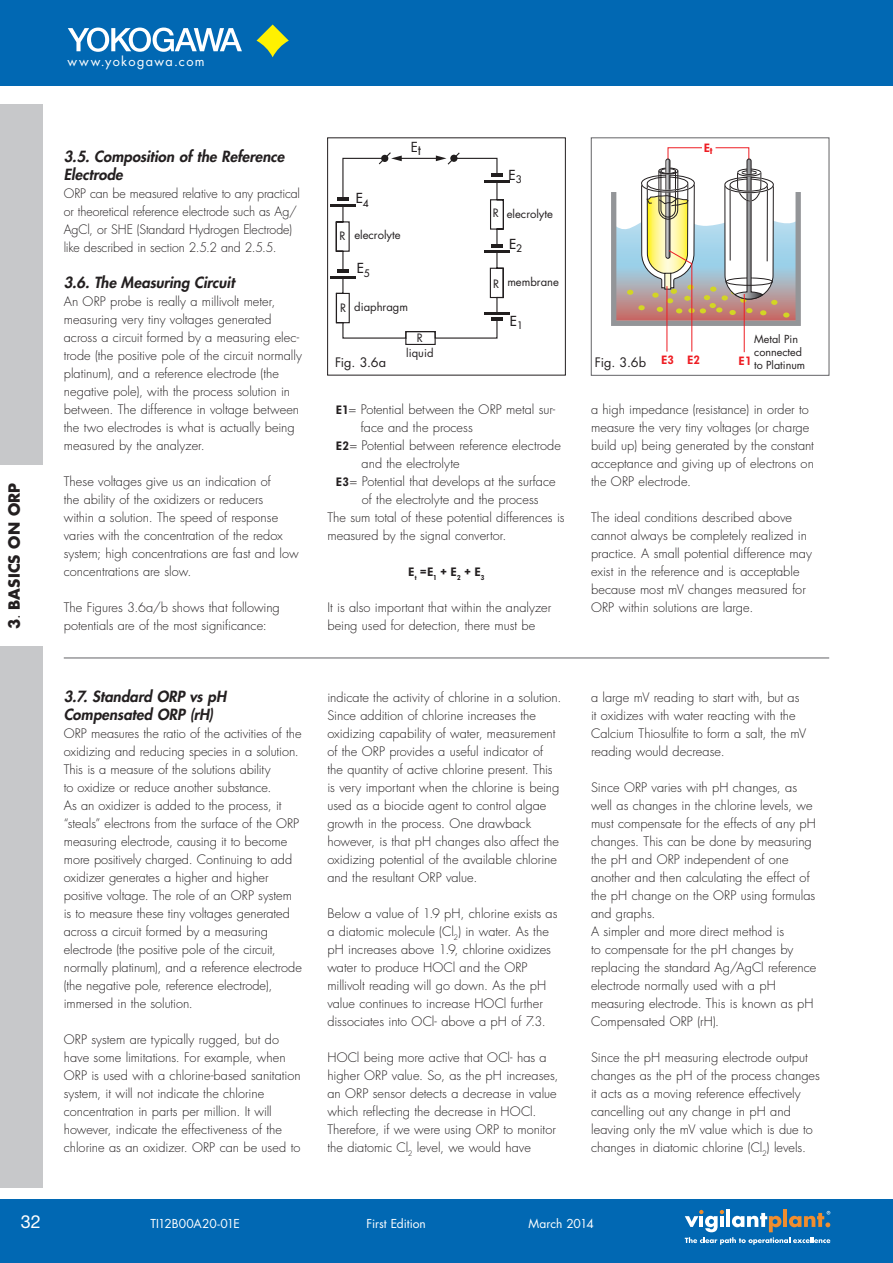
<style>
.page{position:relative;width:893px;height:1263px;background:#fff}
.page>*{position:absolute;margin:0;border:0;box-sizing:border-box;transform-origin:0 0}
.t1{font:18px "Helvetica Neue";color:#fff}
.t2{font:italic 800 15px/18px "Futura";color:#231f20}
.t3{font:700 15px "Futura";letter-spacing:.005em;color:#231f20}
.t4{font:13.5px "Futura";color:#231f20}
.t5{font:13.5px "Futura";color:#231f20}
.t6{font:300 12.75px/18px "Futura";color:#231f20}
.t7{font:12.75px "Futura";letter-spacing:.11em;color:#fff}
.t8{font:12.75px "Futura";color:#231f20}
.t9{font:800 12.75px "Futura";color:#231f20}
.t10{font:800 12.6px "Futura";color:#ee1d23}
.t11{font:12px "Futura";letter-spacing:-.005em;color:#fff}
.t12{font:11.25px "Futura";color:#231f20}
.t13{font:10.8px/12.9px "Futura";color:#231f20}
.s1{font-weight:400}
.s2{font-weight:800}
</style>
<div class="page">
<div style="left:0;top:1199px;width:893px;height:64px;background:#0168b3"></div>
<div style="left:0;top:0;width:893px;height:86px;background:#0168b3"></div>
<hr style="left:783px;top:1209px;width:4px;height:18px;background:#ef8d2f">
<hr style="left:726px;top:1209px;width:4px;height:18px;background:#fff">
<svg style="left:685px;top:1210px;width:145px;height:35px"></svg>
<svg style="left:68px;top:28px;width:174px;height:24px"></svg>
<svg style="left:257px;top:25px;width:32px;height:32px"></svg>
<div style="left:0;top:104px;width:43px;height:1084px;background:#c7c8ca"></div>
<div style="left:0;top:466px;width:43px;height:180px;background:#fff"></div>
<svg style="left:611px;top:147px;width:190px;height:205px"></svg>
<hr style="left:330px;top:204px;width:26px;height:2px;background:#211e1e">
<hr style="left:330px;top:276px;width:26px;height:2px;background:#211e1e">
<hr style="left:484px;top:181px;width:26px;height:2px;background:#211e1e">
<hr style="left:484px;top:251px;width:26px;height:2px;background:#211e1e">
<hr style="left:484px;top:312px;width:26px;height:2px;background:#211e1e">
<svg style="left:335px;top:152px;width:169px;height:193px"></svg>
<div style="left:327px;top:138px;width:239px;height:237px;border:1px solid #231f20"></div>
<hr style="left:64px;top:658px;width:765px;height:1px;background:#636366">
<p class="t7" style="left:68px;top:52px;width:139px">www.yokogawa.com</p>
<p class="t3" style="left:4px;top:629px;width:148px;rotate:-90deg">3<span class="s1">.</span> Basics on ORP</p>
<h1 class="t1" style="left:21px;top:1211px;width:22px">32</h1>
<p class="t2" style="left:64px;top:147px;width:222px">3.5. Composition of the Reference<br>Electrode</p>
<p class="t6" style="left:64px;top:185px;width:238px">ORP can be measured relative to any practical or theoretical reference electrode such as Ag/ AgCl, or SHE (Standard Hydrogen Electrode) like described in section 2.5.2 and 2.5.5.</p>
<p class="t2" style="left:64px;top:273px;width:172px">3.6. The Measuring Circuit</p>
<p class="t6" style="left:64px;top:293px;width:240px">An ORP probe is really a millivolt meter, measuring very tiny voltages generated across a circuit formed by a measuring elec&shy;trode (the positive pole of the circuit normally platinum), and a reference electrode (the negative pole), with the process solution in between. The difference in voltage between the two electrodes is what is actually being measured by the analyzer.</p>
<p class="t6" style="left:64px;top:473px;width:236px">These voltages give us an indication of<br>the ability of the oxidizers or reducers<br>within a solution. The speed of response varies with the concentration of the redox system; high concentrations are fast and low concentrations are slow.</p>
<p class="t6" style="left:64px;top:599px;width:218px">The Figures 3.6a/b shows that following potentials are of the most significance:</p>
<p class="t2" style="left:64px;top:687px;width:164px">3.7. Standard ORP vs pH<br>Compensated ORP (rH)</p>
<p class="t6" style="left:64px;top:725px;width:240px">ORP measures the ratio of the activities of the oxidizing and reducing species in a solution.<br>This is a measure of the solutions ability<br>to oxidize or reduce another substance.<br>As an oxidizer is added to the process, it “steals” electrons from the surface of the ORP measuring electrode, causing it to become more positively charged. Continuing to add oxidizer generates a higher and higher positive voltage. The role of an ORP system is to measure these tiny voltages generated across a circuit formed by a measuring electrode (the positive pole of the circuit, normally platinum), and a reference electrode (the negative pole, reference electrode), immersed in the solution.</p>
<p class="t6" style="left:64px;top:1031px;width:238px">ORP system are typically rugged, but do have some limitations. For example, when ORP is used with a chlorine-based sanitation system, it will not indicate the chlorine concentration in parts per million. It will however, indicate the effectiveness of the chlorine as an oxidizer. ORP can be used to</p>
<p class="t5" style="left:411px;top:139px;width:12px">Et</p>
<p class="t12" style="left:339px;top:228px;width:8px">R</p>
<p class="t4" style="left:356px;top:189px;width:14px">E<sub>4</sub></p>
<p class="t12" style="left:354px;top:227px;width:48px">elecrolyte</p>
<p class="t4" style="left:357px;top:260px;width:14px">E<sub>5</sub></p>
<p class="t12" style="left:340px;top:300px;width:8px">R</p>
<p class="t12" style="left:354px;top:300px;width:55px">diaphragm</p>
<p class="t12" style="left:417px;top:330px;width:8px">R</p>
<p class="t4" style="left:509px;top:166px;width:14px">E<sub>3</sub></p>
<p class="t12" style="left:493px;top:205px;width:8px">R</p>
<p class="t12" style="left:507px;top:206px;width:48px">elecrolyte</p>
<p class="t4" style="left:509px;top:235px;width:14px">E<sub>2</sub></p>
<p class="t12" style="left:493px;top:276px;width:8px">R</p>
<p class="t12" style="left:507px;top:274px;width:53px">membrane</p>
<p class="t4" style="left:510px;top:312px;width:14px">E<sub>1</sub></p>
<p class="t12" style="left:406px;top:345px;width:29px">liquid</p>
<p class="t8" style="left:335px;top:353px;width:53px">Fig. 3.6a</p>
<p class="t8" style="left:595px;top:354px;width:53px">Fig. 3.6b</p>
<p class="t10" style="left:704px;top:140px;width:10px">E<sub>t</sub></p>
<p class="t10" style="left:661px;top:353px;width:41px">E3 E2</p>
<p class="t13" style="left:754px;top:333px;width:53px">Metal Pin connected to Platinum</p>
<p class="t10" style="left:739px;top:353px;width:15px">E1</p>
<p class="t6" style="left:336px;top:401px;width:221px"><span class="s2">E1</span>= Potential between the ORP metal sur-</p>
<p class="t6" style="left:361px;top:419px;width:114px">face and the process</p>
<p class="t6" style="left:336px;top:437px;width:227px"><span class="s2">E2</span>= Potential between reference electrode</p>
<p class="t6" style="left:362px;top:455px;width:100px">and the electrolyte</p>
<p class="t6" style="left:336px;top:473px;width:221px"><span class="s2">E3</span>= Potential that develops at the surface</p>
<p class="t6" style="left:362px;top:491px;width:178px">of the electrolyte and the process</p>
<p class="t6" style="left:327px;top:509px;width:239px">The sum total of these potential differences is</p>
<p class="t6" style="left:327px;top:527px;width:181px">measured by the signal convertor.</p>
<p class="t9" style="left:408px;top:564px;width:78px">E<sub>t</sub> =E<sub>1</sub> + E<sub>2</sub> + E<sub>3</sub></p>
<p class="t6" style="left:327px;top:599px;width:225px">It is also important that within the analyzer being used for detection, there must be</p>
<p class="t6" style="left:327px;top:689px;width:236px">indicate the activity of chlorine in a solution.<br>Since addition of chlorine increases the oxidizing capability of water, measurement of the ORP provides a useful indicator of the quantity of active chlorine present. This is very important when the chlorine is being used as a biocide agent to control algae growth in the process. One drawback however, is that pH changes also affect the oxidizing potential of the available chlorine and the resultant ORP value.</p>
<p class="t6" style="left:327px;top:905px;width:232px">Below a value of 1.9 pH, chlorine exists as a diatomic molecule (Cl<sub>2</sub>) in water. As the pH increases above 1.9, chlorine oxidizes water to produce HOCl and the ORP millivolt reading will go down. As the pH value continues to increase HOCl further dissociates into OCl- above a pH of 7.3.</p>
<p class="t6" style="left:327px;top:1049px;width:233px">HOCl being more active that OCl- has a higher ORP value. So, as the pH increases, an ORP sensor detects a decrease in value which reflecting the decrease in HOCl.<br>Therefore, if we were using ORP to monitor the diatomic Cl<sub>2</sub> level, we would have</p>
<p class="t6" style="left:591px;top:401px;width:224px">a high impedance (resistance) in order to measure the very tiny voltages (or charge build up) being generated by the constant acceptance and giving up of electrons on the ORP electrode.</p>
<p class="t6" style="left:591px;top:509px;width:222px">The ideal conditions described above cannot always be completely realized in practice. A small potential difference may exist in the reference and is acceptable because most mV changes measured for ORP within solutions are large.</p>
<p class="t6" style="left:591px;top:689px;width:217px">a large mV reading to start with, but as it oxidizes with water reacting with the Calcium Thiosulfite to form a salt, the mV reading would decrease.</p>
<p class="t6" style="left:591px;top:779px;width:227px">Since ORP varies with pH changes, as well as changes in the chlorine levels, we must compensate for the effects of any pH changes. This can be done by measuring the pH and ORP independent of one another and then calculating the effect of the pH change on the ORP using formulas and graphs.<br>A simpler and more direct method is<br>to compensate for the pH changes by replacing the standard Ag/AgCl reference electrode normally used with a pH measuring electrode. This is known as pH Compensated ORP (rH).</p>
<p class="t6" style="left:591px;top:1049px;width:230px">Since the pH measuring electrode output changes as the pH of the process changes it acts as a moving reference effectively cancelling out any change in pH and leaving only the mV value which is due to changes in diatomic chlorine (Cl<sub>2</sub>) levels.</p>
<p class="t11" style="left:151px;top:1215px;width:91px">TI12B00A20-01E</p>
<p class="t11" style="left:367px;top:1215px;width:61px">First Edition</p>
<p class="t11" style="left:529px;top:1215px;width:67px">March 2014</p>
</div>
